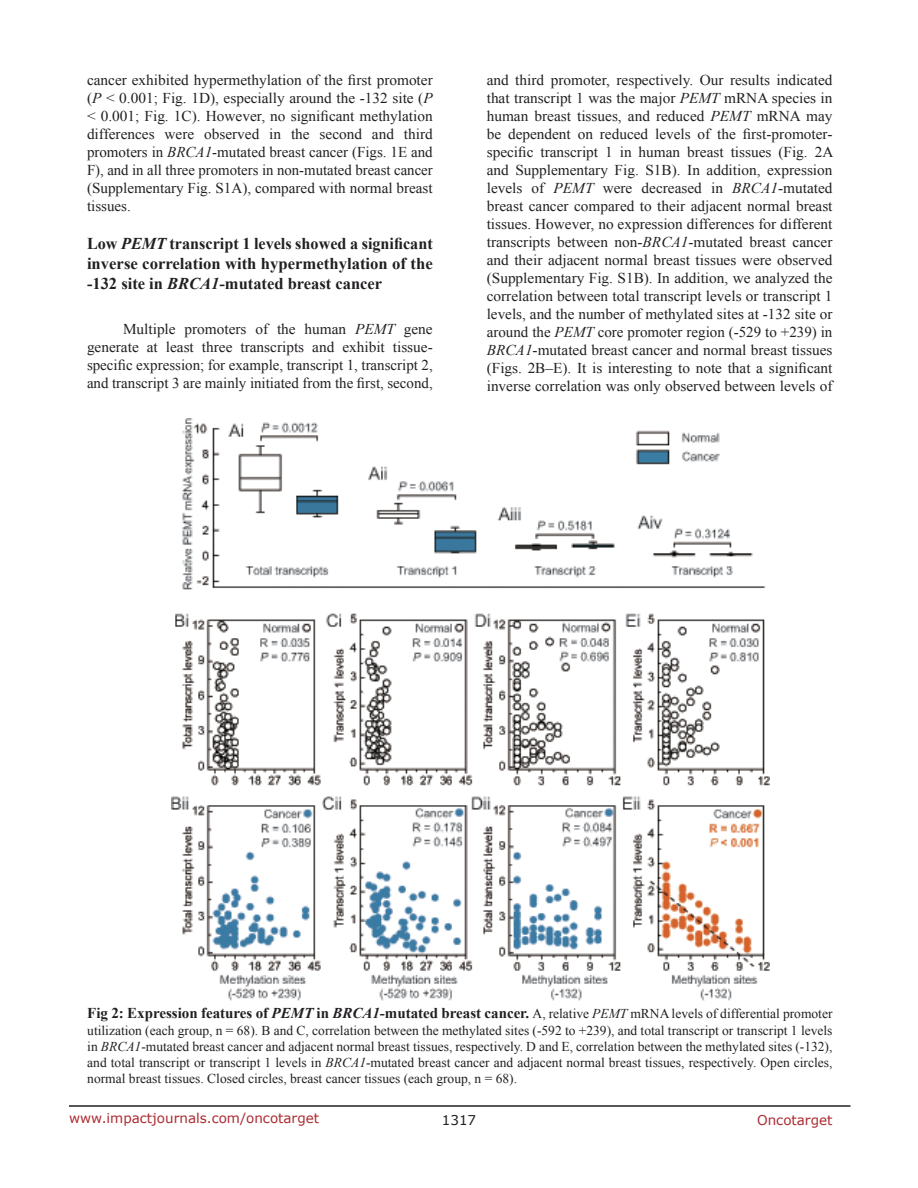
<style>
.page{position:relative;width:918px;height:1188px;background:#fff}
.page>*{position:absolute;margin:0;border:0;box-sizing:border-box;transform-origin:0 0}
.SubHeading{font:700 16.5px/19.8px "Times New Roman";color:#221f22;text-align:justify}
.BodyText{font:15px/18px "Times New Roman";color:#221f22;text-align:justify}
.FigureText{font:700 15px "Times New Roman";color:#221f22}
.FigureText-2{font:13.5px/16.2px "Times New Roman";color:#221f22;text-align:justify}
.t1{font:13.5px "Verdana";color:#ac2b31}
.t2{font:13.5px "Verdana";color:#221f22}
.s1{font-style:italic}
.s2{font-weight:400;font-size:13.5px}
.s3{font-weight:400;font-style:italic;font-size:13.5px}
</style>
<div class="page">
<hr style="left:69px;top:1105px;width:781px;height:2px;background:#231f20">
<img style="left:171px;top:418px;width:598px;height:583px">
<p class="BodyText" style="left:87px;top:71px;width:347px">cancer exhibited hypermethylation of the first promoter (<span class="s1">P</span> &lt; 0.001; Fig. 1D), especially around the -132 site (<span class="s1">P </span>&lt; 0.001; Fig. 1C). However, no significant methylation differences were observed in the second and third promoters in <span class="s1">BRCA1</span>-mutated breast cancer (Figs. 1E and F), and in all three promoters in non-mutated breast cancer (Supplementary Fig. S1A), compared with normal breast tissues.</p>
<p class="SubHeading" style="left:87px;top:233px;width:347px">Low <span class="s1">PEMT</span> transcript 1 levels showed a significant inverse correlation with hypermethylation of the -132 site in <span class="s1">BRCA1</span>-mutated breast cancer</p>
<p class="BodyText" style="left:87px;top:320px;width:347px;text-indent:36px">Multiple promoters of the human <span class="s1">PEMT</span> gene generate at least three transcripts and exhibit tissue&shy;specific expression; for example, transcript 1, transcript 2, and transcript 3 are mainly initiated from the first, second,</p>
<p class="BodyText" style="left:487px;top:71px;width:348px">and third promoter, respectively. Our results indicated that transcript 1 was the major <span class="s1">PEMT</span> mRNA species in human breast tissues, and reduced <span class="s1">PEMT</span> mRNA may be dependent on reduced levels of the first-promoter&shy;specific transcript 1 in human breast tissues (Fig. 2A and Supplementary Fig. S1B). In addition, expression levels of <span class="s1">PEMT</span> were decreased in <span class="s1">BRCA1</span>-mutated breast cancer compared to their adjacent normal breast tissues. However, no expression differences for different transcripts between non-<span class="s1">BRCA1</span>-mutated breast cancer and their adjacent normal breast tissues were observed (Supplementary Fig. S1B). In addition, we analyzed the correlation between total transcript levels or transcript 1 levels, and the number of methylated sites at -132 site or around the <span class="s1">PEMT</span> core promoter region (-529 to +239) in <span class="s1">BRCA1</span>-mutated breast cancer and normal breast tissues (Figs. 2B–E). It is interesting to note that a significant inverse correlation was only observed between levels of</p>
<p class="FigureText" style="left:87px;top:1003px;width:747px">Fig 2: Expression features of <span class="s1">PEMT</span> in <span class="s1">BRCA1</span>-mutated breast cancer. <span class="s2">A, relative</span> <span class="s3">PEMT</span> <span class="s2">mRNA levels of differential promoter</span></p>
<p class="FigureText-2" style="left:87px;top:1022px;width:747px">utilization (each group, n = 68). B and C, correlation between the methylated sites (-592 to +239), and total transcript or transcript 1 levels in <span class="s1">BRCA1</span>-mutated breast cancer and adjacent normal breast tissues, respectively. D and E, correlation between the methylated sites (-132), and total transcript or transcript 1 levels in <span class="s1">BRCA1</span>-mutated breast cancer and adjacent normal breast tissues, respectively. Open circles, normal breast tissues. Closed circles, breast cancer tissues (each group, n = 68).</p>
<p class="t1" style="left:69px;top:1109px;width:252px">www.impactjournals.com/oncotarget</p>
<p class="t2" style="left:442px;top:1111px;width:36px">1317</p>
<p class="t1" style="left:757px;top:1111px;width:77px">Oncotarget</p>
</div>
